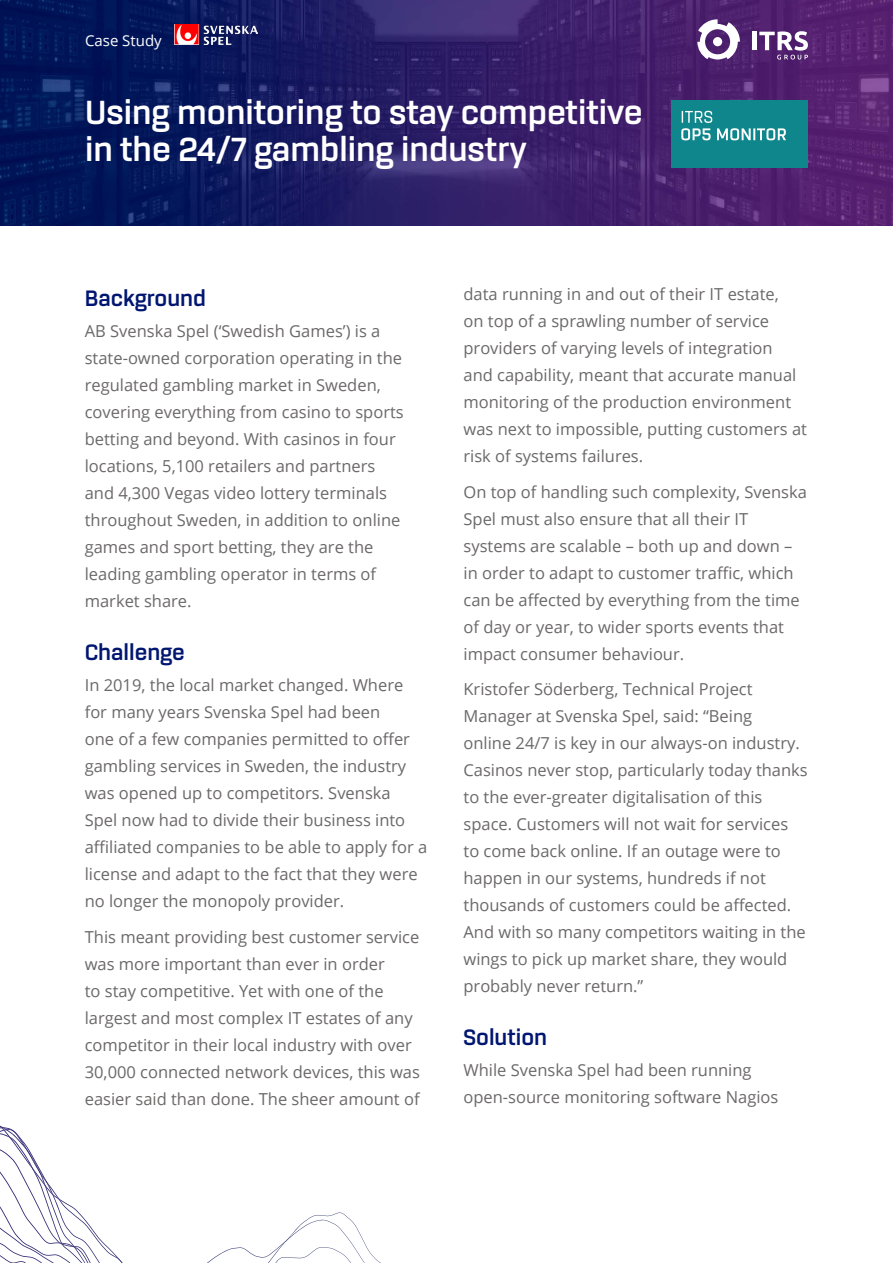
<style>
.page{position:relative;width:893px;height:1263px;background:#fff}
.page>*{position:absolute;margin:0;border:0;box-sizing:border-box;transform-origin:0 0}
.t1{font:700 36px/37.2px "Rogan";color:#fff}
.t2{font:700 24px "Rogan";color:#001670}
.t3{font:16.5px/27px "Open Sans";color:#6b6868}
.t4{font:15px "Open Sans";color:#fff}
</style>
<div class="page">
<svg style="left:0;top:1125px;width:381px;height:138px"></svg>
<img style="left:0;top:0;width:893px;height:225px">
<hr style="left:752px;top:32px;width:4px;height:18px;background:#fff">
<svg style="left:697px;top:19px;width:43px;height:41px"></svg>
<div style="left:713px;top:37px;width:9px;height:9px;background:#fff;border-radius:50%"></div>
<svg style="left:759px;top:31px;width:49px;height:29px"></svg>
<div style="left:671px;top:101px;width:137px;height:67px;background:#0e868b"></div>
<svg style="left:681px;top:111px;width:105px;height:29px"></svg>
<img style="left:174px;top:24px;width:83px;height:21px">
<p class="t4" style="left:85px;top:31px;width:78px">Case Study</p>
<h1 class="t1" style="left:85px;top:94px;width:559px">Using monitoring to stay competitive in the 24/7 gambling industry</h1>
<h2 class="t2" style="left:85px;top:285px;width:123px">Background</h2>
<p class="t3" style="left:85px;top:317px;width:320px">AB Svenska Spel (‘Swedish Games’) is a state-owned corporation operating in the regulated gambling market in Sweden, covering everything from casino to sports betting and beyond. With casinos in four locations, 5,100 retailers and partners and 4,300 Vegas video lottery terminals throughout Sweden, in addition to online games and sport betting, they are the leading gambling operator in terms of market share.</p>
<h2 class="t2" style="left:85px;top:639px;width:102px">Challenge</h2>
<p class="t3" style="left:85px;top:671px;width:344px">In 2019, the local market changed. Where for many years Svenska Spel had been<br>one of a few companies permitted to offer gambling services in Sweden, the industry was opened up to competitors. Svenska Spel now had to divide their business into affiliated companies to be able to apply for a license and adapt to the fact that they were no longer the monopoly provider.</p>
<p class="t3" style="left:85px;top:923px;width:337px">This meant providing best customer service was more important than ever in order<br>to stay competitive. Yet with one of the largest and most complex IT estates of any competitor in their local industry with over 30,000 connected network devices, this was easier said than done. The sheer amount of</p>
<p class="t3" style="left:463px;top:280px;width:345px">data running in and out of their IT estate,<br>on top of a sprawling number of service providers of varying levels of integration<br>and capability, meant that accurate manual monitoring of the production environment was next to impossible, putting customers at risk of systems failures.</p>
<p class="t3" style="left:463px;top:478px;width:345px">On top of handling such complexity, Svenska Spel must also ensure that all their IT systems are scalable – both up and down – in order to adapt to customer traffic, which can be affected by everything from the time of day or year, to wider sports events that impact consumer behaviour.</p>
<p class="t3" style="left:463px;top:675px;width:346px">Kristofer Söderberg, Technical Project Manager at Svenska Spel, said: “Being<br>online 24/7 is key in our always-on industry.<br>Casinos never stop, particularly today thanks to the ever-greater digitalisation of this space. Customers will not wait for services to come back online. If an outage were to happen in our systems, hundreds if not thousands of customers could be affected.<br>And with so many competitors waiting in the wings to pick up market share, they would probably never return.”</p>
<h2 class="t2" style="left:463px;top:1024px;width:85px">Solution</h2>
<p class="t3" style="left:463px;top:1056px;width:316px">While Svenska Spel had been running open-source monitoring software Nagios</p>
</div>
